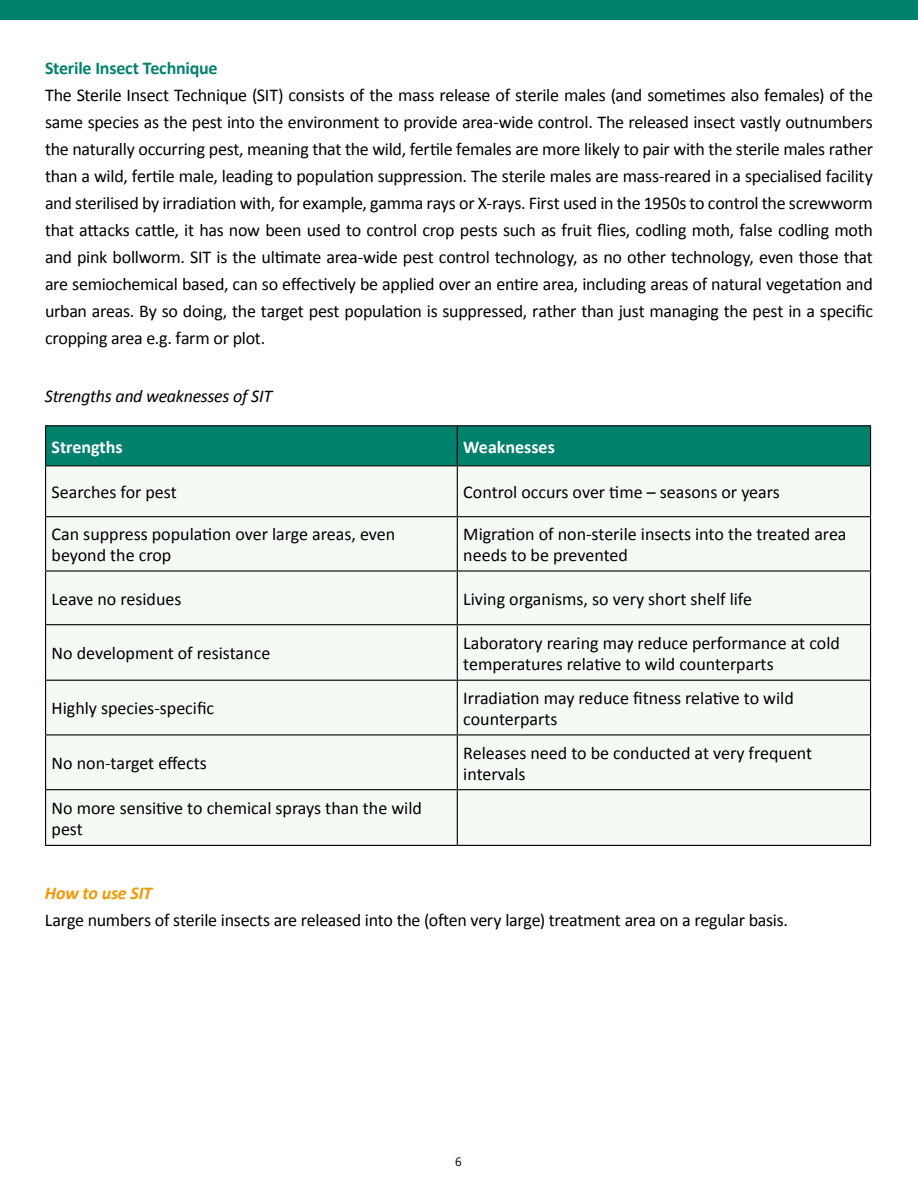
<style>
.page{position:relative;width:918px;height:1188px;background:#fff}
.page>*{position:absolute;margin:0;border:0;box-sizing:border-box;transform-origin:0 0}
.t1{font:18px/27px "Calibri";color:#000}
.t2{font:italic 18px "Calibri";letter-spacing:-.02em;color:#000}
.t3{font:700 18px "Calibri";letter-spacing:-.01em;color:#00816d}
.t4{font:700 18px "Calibri";color:#fff}
.t5{font:italic 700 18px "Calibri";letter-spacing:-.01em;color:#f09802}
.t6{font:12.15px "Segoe UI";color:#000}
</style>
<div class="page">
<div style="left:0;top:0;width:918px;height:20px;background:#00816d"></div>
<div style="left:46px;top:426px;width:824px;height:39px;background:#00816d"></div>
<div style="left:46px;top:466px;width:824px;height:379px;background:#f5faf5"></div>
<hr style="left:45px;top:425px;width:412px;height:1px;background:#000">
<hr style="left:45px;top:426px;width:1px;height:39px;background:#000">
<hr style="left:457px;top:425px;width:414px;height:1px;background:#000">
<hr style="left:457px;top:426px;width:1px;height:39px;background:#000">
<hr style="left:870px;top:426px;width:1px;height:39px;background:#000">
<hr style="left:45px;top:465px;width:412px;height:1px;background:#000">
<hr style="left:45px;top:466px;width:1px;height:50px;background:#000">
<hr style="left:457px;top:465px;width:414px;height:1px;background:#000">
<hr style="left:457px;top:466px;width:1px;height:50px;background:#000">
<hr style="left:870px;top:466px;width:1px;height:50px;background:#000">
<hr style="left:45px;top:516px;width:412px;height:1px;background:#000">
<hr style="left:45px;top:517px;width:1px;height:53px;background:#000">
<hr style="left:457px;top:516px;width:414px;height:1px;background:#000">
<hr style="left:457px;top:517px;width:1px;height:53px;background:#000">
<hr style="left:870px;top:517px;width:1px;height:53px;background:#000">
<hr style="left:45px;top:570px;width:412px;height:2px;background:#000">
<hr style="left:45px;top:572px;width:1px;height:52px;background:#000">
<hr style="left:457px;top:570px;width:414px;height:2px;background:#000">
<hr style="left:457px;top:572px;width:1px;height:52px;background:#000">
<hr style="left:870px;top:572px;width:1px;height:52px;background:#000">
<hr style="left:45px;top:624px;width:412px;height:1px;background:#000">
<hr style="left:45px;top:625px;width:1px;height:55px;background:#000">
<hr style="left:457px;top:624px;width:414px;height:1px;background:#000">
<hr style="left:457px;top:625px;width:1px;height:55px;background:#000">
<hr style="left:870px;top:625px;width:1px;height:55px;background:#000">
<hr style="left:45px;top:680px;width:412px;height:1px;background:#000">
<hr style="left:45px;top:681px;width:1px;height:53px;background:#000">
<hr style="left:457px;top:680px;width:414px;height:1px;background:#000">
<hr style="left:457px;top:681px;width:1px;height:53px;background:#000">
<hr style="left:870px;top:681px;width:1px;height:53px;background:#000">
<hr style="left:45px;top:734px;width:412px;height:1px;background:#000">
<hr style="left:45px;top:735px;width:1px;height:54px;background:#000">
<hr style="left:457px;top:734px;width:414px;height:1px;background:#000">
<hr style="left:457px;top:735px;width:1px;height:54px;background:#000">
<hr style="left:870px;top:735px;width:1px;height:54px;background:#000">
<hr style="left:45px;top:789px;width:412px;height:1px;background:#000">
<hr style="left:45px;top:790px;width:1px;height:55px;background:#000">
<hr style="left:457px;top:789px;width:414px;height:1px;background:#000">
<hr style="left:457px;top:790px;width:1px;height:55px;background:#000">
<hr style="left:870px;top:790px;width:1px;height:55px;background:#000">
<hr style="left:45px;top:845px;width:412px;height:1px;background:#000">
<hr style="left:457px;top:845px;width:414px;height:1px;background:#000">
<p class="t3" style="left:45px;top:56px;width:174px">Sterile Insect Technique</p>
<p class="t1" style="left:45px;top:81px;width:830px;text-align:justify">The Sterile Insect Technique (SIT) consists of the mass release of sterile males (and sometimes also females) of the same species as the pest into the environment to provide area-wide control. The released insect vastly outnumbers the naturally occurring pest, meaning that the wild, fertile females are more likely to pair with the sterile males rather than a wild, fertile male, leading to population suppression. The sterile males are mass-reared in a specialised facility and sterilised by irradiation with, for example, gamma rays or X-rays. First used in the 1950s to control the screwworm that attacks cattle, it has now been used to control crop pests such as fruit flies, codling moth, false codling moth and pink bollworm. SIT is the ultimate area-wide pest control technology, as no other technology, even those that are semiochemical based, can so effectively be applied over an entire area, including areas of natural vegetation and urban areas. By so doing, the target pest population is suppressed, rather than just managing the pest in a specific cropping area e.g. farm or plot.</p>
<p class="t2" style="left:45px;top:384px;width:229px">Strengths and weaknesses of SIT</p>
<p class="t4" style="left:52px;top:435px;width:73px">Strengths</p>
<p class="t4" style="left:463px;top:435px;width:93px">Weaknesses</p>
<p class="t1" style="left:52px;top:479px;width:127px">Searches for pest</p>
<p class="t1" style="left:463px;top:479px;width:318px">Control occurs over time – seasons or years</p>
<p class="t1" style="left:52px;top:524px;width:345px;line-height:21px">Can suppress population over large areas, even beyond the crop</p>
<p class="t1" style="left:463px;top:524px;width:385px;line-height:21px">Migration of non-sterile insects into the treated area needs to be prevented</p>
<p class="t1" style="left:52px;top:585px;width:131px">Leave no residues</p>
<p class="t1" style="left:463px;top:585px;width:290px">Living organisms, so very short shelf life</p>
<p class="t1" style="left:52px;top:640px;width:220px">No development of resistance</p>
<p class="t1" style="left:463px;top:632px;width:378px;line-height:21px">Laboratory rearing may reduce performance at cold temperatures relative to wild counterparts</p>
<p class="t1" style="left:52px;top:695px;width:164px">Highly species-specific</p>
<p class="t1" style="left:463px;top:687px;width:332px;line-height:21px">Irradiation may reduce fitness relative to wild counterparts</p>
<p class="t1" style="left:52px;top:750px;width:157px">No non-target effects</p>
<p class="t1" style="left:463px;top:742px;width:350px;line-height:21px">Releases need to be conducted at very frequent intervals</p>
<p class="t1" style="left:52px;top:797px;width:372px;line-height:21px">No more sensitive to chemical sprays than the wild pest</p>
<p class="t5" style="left:45px;top:881px;width:109px">How to use SIT</p>
<p class="t1" style="left:45px;top:906px;width:745px">Large numbers of sterile insects are released into the (often very large) treatment area on a regular basis.</p>
<p class="t6" style="left:455px;top:1150px;width:8px">6</p>
</div>
